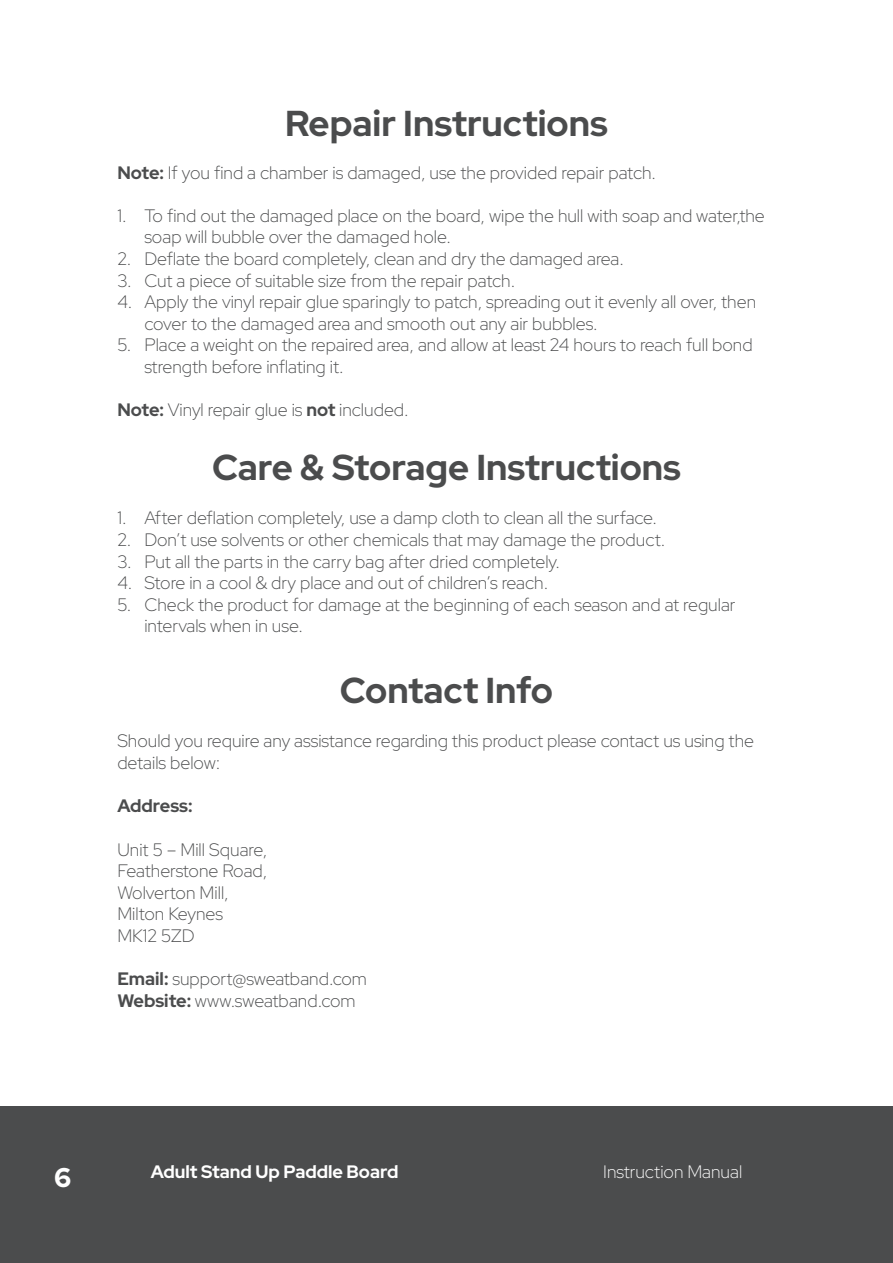
<style>
.page{position:relative;width:893px;height:1263px;background:#fff}
.page>*{position:absolute;margin:0;border:0;box-sizing:border-box;transform-origin:0 0}
.t1{font:700 36px "Red Hat Display";color:#4b4c4d}
.t2{font:900 27px "Red Hat Display";color:#fff}
.t3{font:300 18px/21.6px "Red Hat Display";color:#4b4c4d}
.t4{font:700 18px "Red Hat Display";color:#fff}
.t5{font:300 18px "Red Hat Display";color:#fff}
.t6{font:700 18px "Red Hat Display";color:#4b4c4d}
.s1{font-weight:700}
</style>
<div class="page">
<div style="left:0;top:1106px;width:893px;height:157px;background:#4b4c4d"></div>
<p class="t1" style="left:285px;top:100px;width:324px">Repair Instructions</p>
<p class="t3" style="left:117px;top:161px;width:540px"><span class="s1">Note:</span> If you find a chamber is damaged, use the provided repair patch.</p>
<p class="t3" style="left:144px;top:204px;width:622px;text-indent:-27px">1. To find out the damaged place on the board, wipe the hull with soap and water,the soap will bubble over the damaged hole.</p>
<p class="t3" style="left:117px;top:247px;width:508px">2. Deflate the board completely, clean and dry the damaged area.</p>
<p class="t3" style="left:117px;top:269px;width:399px">3. Cut a piece of suitable size from the repair patch.</p>
<p class="t3" style="left:144px;top:291px;width:613px;text-indent:-27px">4. Apply the vinyl repair glue sparingly to patch, spreading out it evenly all over, then cover to the damaged area and smooth out any air bubbles.</p>
<p class="t3" style="left:144px;top:334px;width:610px;text-indent:-27px">5. Place a weight on the repaired area, and allow at least 24 hours to reach full bond strength before inflating it.</p>
<p class="t3" style="left:117px;top:399px;width:293px"><span class="s1">Note:</span> Vinyl repair glue is <span class="s1">not</span> included.</p>
<p class="t1" style="left:212px;top:444px;width:470px">Care &amp; Storage Instructions</p>
<p class="t3" style="left:117px;top:507px;width:541px">1. After deflation completely, use a damp cloth to clean all the surface.</p>
<p class="t3" style="left:117px;top:528px;width:549px">2. Don’t use solvents or other chemicals that may damage the product.</p>
<p class="t3" style="left:117px;top:550px;width:444px">3. Put all the parts in the carry bag after dried completely.</p>
<p class="t3" style="left:117px;top:572px;width:432px">4. Store in a cool &amp; dry place and out of children’s reach.</p>
<p class="t3" style="left:144px;top:593px;width:593px;text-indent:-27px">5. Check the product for damage at the beginning of each season and at regular intervals when in use.</p>
<p class="t1" style="left:340px;top:667px;width:215px">Contact Info</p>
<p class="t3" style="left:117px;top:730px;width:638px">Should you require any assistance regarding this product please contact us using the details below:</p>
<p class="t6" style="left:117px;top:794px;width:77px">Address:</p>
<p class="t3" style="left:117px;top:838px;width:151px">Unit 5 – Mill Square,<br>Featherstone Road,<br>Wolverton Mill,<br>Milton Keynes<br>MK12 5ZD</p>
<p class="t3" style="left:117px;top:967px;width:251px"><span class="s1">Email:</span> support@sweatband.com</p>
<p class="t3" style="left:117px;top:989px;width:240px"><span class="s1">Website:</span> www.sweatband.com</p>
<p class="t2" style="left:54px;top:1160px;width:19px">6</p>
<p class="t4" style="left:151px;top:1159px;width:249px">Adult Stand Up Paddle Board</p>
<p class="t5" style="left:603px;top:1159px;width:140px">Instruction Manual</p>
</div>
